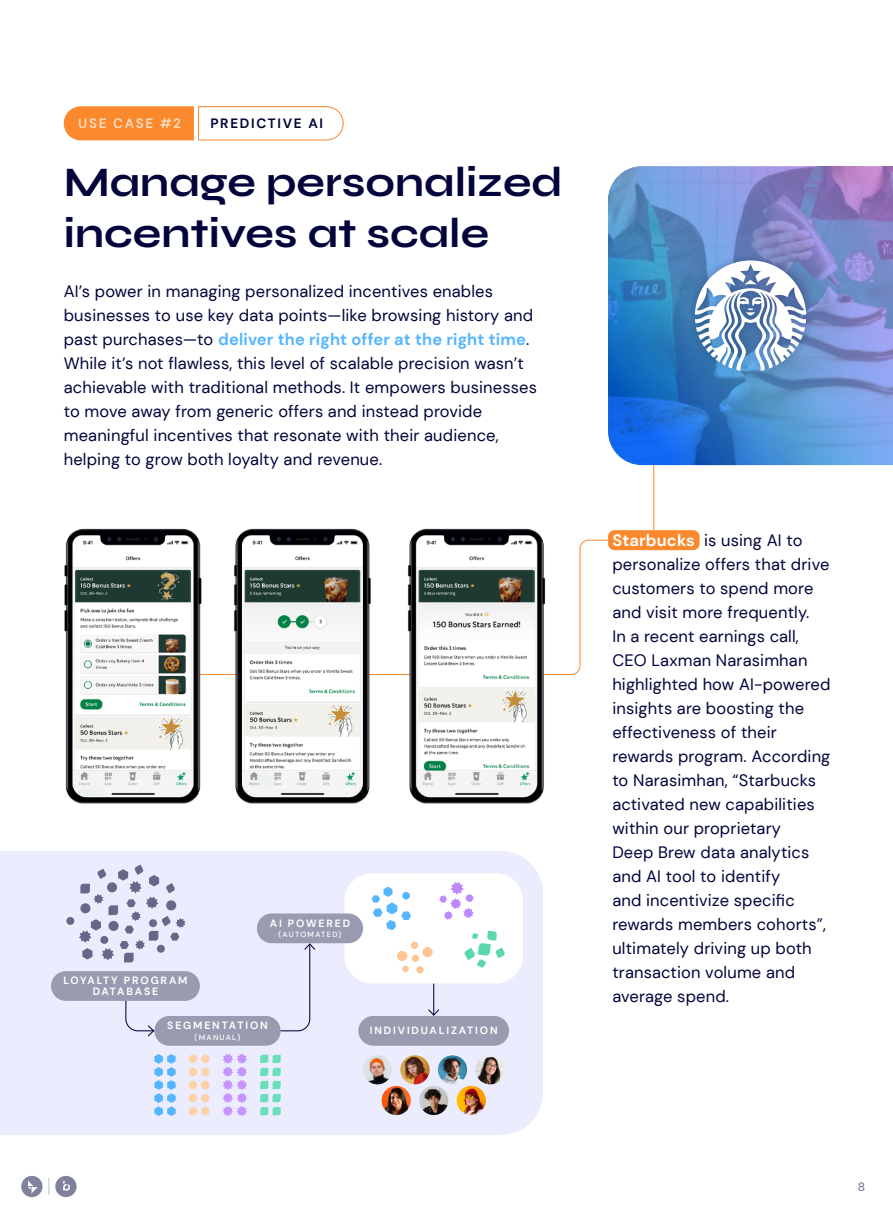
<style>
.page{position:relative;width:893px;height:1212px;background:#fff}
.page>*{position:absolute;margin:0;border:0;box-sizing:border-box;transform-origin:0 0}
.t1{font:700 42px/51px "Syne";color:#02043b}
.t2{font:16.5px/24px "DM Sans";letter-spacing:.01em;color:#02043b}
.t3{font:700 13.5px "DM Sans";letter-spacing:.125em;color:#02043b}
.t4{font:700 13.5px "DM Sans";letter-spacing:.125em;color:#ffdab8}
.t5{font:12px "DM Sans";color:#02043b}
.t6{font:700 10.5px/11.2px "DM Sans";letter-spacing:.175em;color:#fff;text-align:center}
.t7{font:500 7.5px "DM Sans";letter-spacing:.175em;color:#fff}
.s1{font-weight:700;color:#55b5ff}
.s2{font-weight:700;color:#fff}
</style>
<div class="page">
<div style="left:0;top:851px;width:543px;height:284px;background:#ebecfe"></div>
<div style="left:344px;top:873px;width:179px;height:110px;background:#fff;border-radius:28px"></div>
<div style="left:154px;top:1016px;width:127px;height:30px;background:#9a9bb1;border-radius:15px"></div>
<div style="left:51px;top:971px;width:149px;height:30px;background:#9a9bb1;border-radius:15px"></div>
<div style="left:257px;top:913px;width:106px;height:30px;background:#9a9bb1;border-radius:15px"></div>
<div style="left:608px;top:530px;width:91px;height:20px;background:#fa882d;border-radius:6px"></div>
<svg style="left:64px;top:106px;width:280px;height:35px"></svg>
<hr style="left:653px;top:465px;width:1px;height:65px;background:#fa882d">
<svg style="left:608px;top:166px;width:285px;height:299px;background:#5c88cd"></svg>
<div style="left:686px;top:252px;width:129px;height:127px;background:#02043b;opacity:.3"></div>
<svg style="left:695px;top:260px;width:111px;height:111px"></svg>
<svg style="left:208px;top:539px;width:401px;height:136px"></svg>
<img style="left:400px;top:528px;width:151px;height:276px">
<img style="left:64px;top:528px;width:144px;height:276px">
<img style="left:224px;top:528px;width:157px;height:276px">
<svg style="left:223px;top:1054px;width:24px;height:62px"></svg>
<svg style="left:260px;top:1055px;width:21px;height:60px"></svg>
<svg style="left:154px;top:1054px;width:22px;height:62px"></svg>
<svg style="left:66px;top:864px;width:119px;height:98px;background:#d1d2e7"></svg>
<div style="left:189px;top:1054px;width:8px;height:9px;background:#ffd1a6;border-radius:50%"></div>
<div style="left:189px;top:1068px;width:8px;height:8px;background:#ffd1a6;border-radius:50%"></div>
<div style="left:189px;top:1081px;width:8px;height:8px;background:#ffd1a6;border-radius:50%"></div>
<div style="left:189px;top:1094px;width:8px;height:8px;background:#ffd1a6;border-radius:50%"></div>
<div style="left:189px;top:1107px;width:8px;height:8px;background:#ffd1a6;border-radius:50%"></div>
<div style="left:201px;top:1054px;width:8px;height:9px;background:#ffd1a6;border-radius:50%"></div>
<div style="left:201px;top:1068px;width:8px;height:8px;background:#ffd1a6;border-radius:50%"></div>
<div style="left:201px;top:1081px;width:8px;height:8px;background:#ffd1a6;border-radius:50%"></div>
<div style="left:201px;top:1094px;width:8px;height:8px;background:#ffd1a6;border-radius:50%"></div>
<div style="left:201px;top:1107px;width:8px;height:8px;background:#ffd1a6;border-radius:50%"></div>
<div style="left:358px;top:1016px;width:151px;height:30px;background:#9a9bb1;border-radius:15px"></div>
<img style="left:475px;top:1055px;width:30px;height:29px;border-radius:15px">
<img style="left:419px;top:1086px;width:29px;height:29px;border-radius:15px">
<img style="left:400px;top:1055px;width:30px;height:29px;border-radius:15px">
<img style="left:438px;top:1055px;width:29px;height:29px;border-radius:15px">
<img style="left:457px;top:1086px;width:29px;height:29px;border-radius:15px">
<img style="left:363px;top:1055px;width:29px;height:29px;border-radius:15px">
<img style="left:382px;top:1086px;width:29px;height:29px;border-radius:15px">
<svg style="left:125px;top:1001px;width:30px;height:36px"></svg>
<hr style="left:433px;top:983px;width:1px;height:32px;background:#02043b">
<svg style="left:427px;top:1008px;width:13px;height:8px"></svg>
<svg style="left:280px;top:943px;width:36px;height:89px;background:#e1e2f5"></svg>
<svg style="left:372px;top:887px;width:39px;height:43px"></svg>
<div style="left:412px;top:955px;width:7px;height:7px;background:#ffc594;border-radius:50%"></div>
<svg style="left:397px;top:951px;width:10px;height:10px"></svg>
<svg style="left:411px;top:941px;width:7px;height:8px"></svg>
<svg style="left:416px;top:966px;width:8px;height:7px"></svg>
<div style="left:422px;top:947px;width:11px;height:10px;background:#ffc594;border-radius:50%"></div>
<svg style="left:402px;top:965px;width:7px;height:7px"></svg>
<svg style="left:439px;top:882px;width:35px;height:38px"></svg>
<svg style="left:464px;top:931px;width:41px;height:37px"></svg>
<svg style="left:49px;top:1178px;width:1px;height:17px"></svg>
<svg style="left:21px;top:1175px;width:22px;height:23px"></svg>
<svg style="left:55px;top:1175px;width:22px;height:23px"></svg>
<p class="t4" style="left:78px;top:115px;width:104px">USE CASE #2</p>
<p class="t3" style="left:210px;top:115px;width:114px">PREDICTIVE AI</p>
<p class="t1" style="left:64px;top:156px;width:501px">Manage personalized incentives at scale</p>
<p class="t2" style="left:64px;top:279px;width:475px">AI’s power in managing personalized incentives enables businesses to use key data points—like browsing history and past purchases—to <span class="s1">deliver the right offer at the right time</span>.<br>While it’s not flawless, this level of scalable precision wasn’t achievable with traditional methods. It empowers businesses to move away from generic offers and instead provide meaningful incentives that resonate with their audience, helping to grow both loyalty and revenue.</p>
<p class="t6" style="left:63px;top:975px;width:126px">LOYALTY PROGRAM<br>DATABASE</p>
<p class="t6" style="left:270px;top:917px;width:82px">AI POWERED</p>
<p class="t7" style="left:278px;top:930px;width:65px">(AUTOMATED)</p>
<p class="t6" style="left:167px;top:1020px;width:102px">SEGMENTATION</p>
<p class="t7" style="left:195px;top:1032px;width:47px">(MANUAL)</p>
<p class="t6" style="left:370px;top:1025px;width:129px">INDIVIDUALIZATION</p>
<p class="t2" style="left:612px;top:528px;width:220px"><span class="s2">Starbucks</span> is using AI to personalize offers that drive customers to spend more and visit more frequently.<br>In a recent earnings call,<br>CEO Laxman Narasimhan highlighted how AI-powered insights are boosting the effectiveness of their rewards program. According to Narasimhan, “Starbucks activated new capabilities within our proprietary<br>Deep Brew data analytics and AI tool to identify<br>and incentivize specific rewards members cohorts”, ultimately driving up both transaction volume and average spend.</p>
<p class="t5" style="left:857px;top:1179px;width:9px">8</p>
</div>
